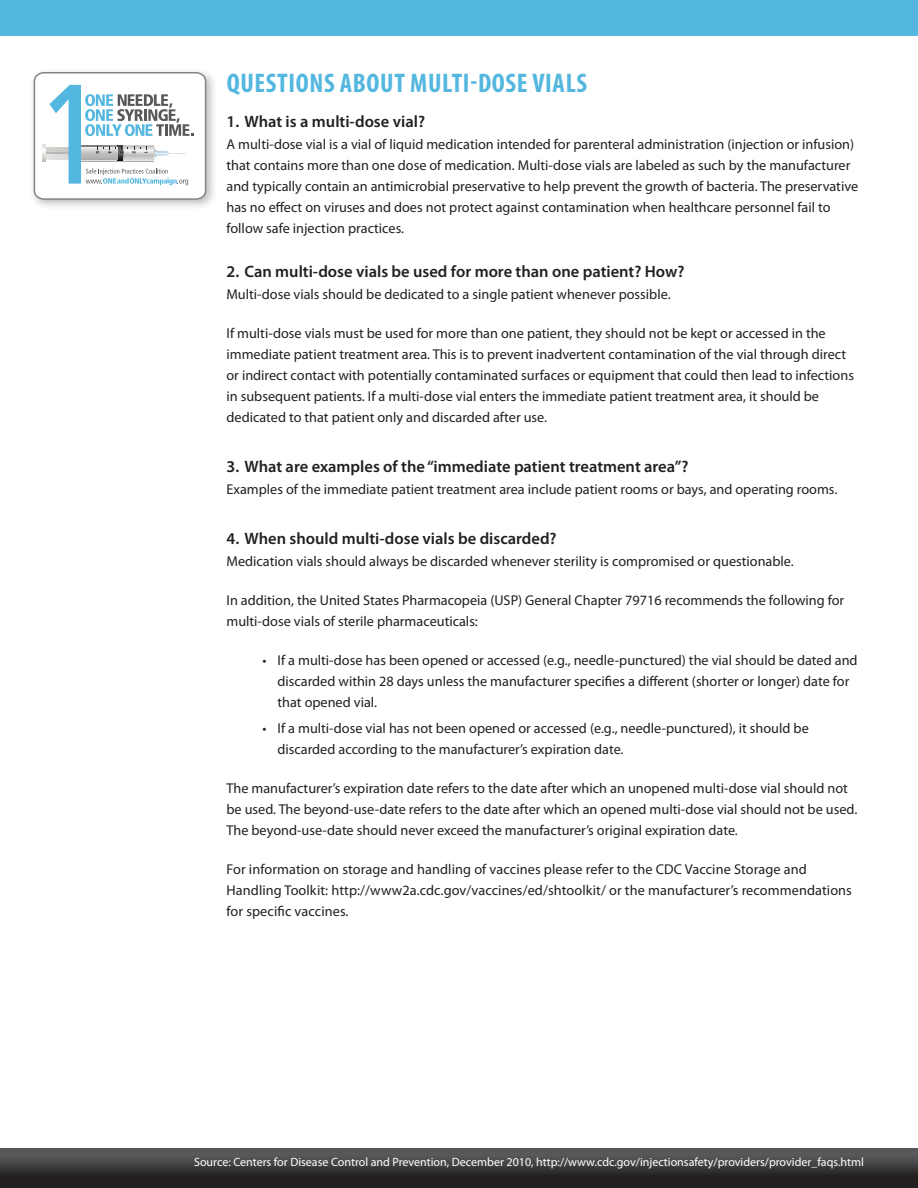
<style>
.page{position:relative;width:918px;height:1188px;background:#fff}
.page>*{position:absolute;margin:0;border:0;box-sizing:border-box;transform-origin:0 0}
.Section_headers{font:700 condensed 27px "Myriad Pro";letter-spacing:.025em;color:#54b7df}
.Questions{font:600 16.5px "Myriad Pro";color:#231f20}
.text{font:14.25px/21px "Myriad Pro";color:#231f20}
.t1{font:12px "Myriad Pro";color:#fff}
</style>
<div class="page">
<div style="left:0;top:1148px;width:918px;height:40px;background:linear-gradient(to bottom,#5e6162,#191415)"></div>
<svg style="left:908px;top:1148px;width:10px;height:40px"></svg>
<div style="left:0;top:0;width:918px;height:36px;background:#54b7df"></div>
<div style="left:29px;top:67px;width:188px;height:144px;background:#231f20;opacity:.3"></div>
<svg style="left:34px;top:72px;width:172px;height:128px"></svg>
<h1 class="Section_headers" style="left:227px;top:66px;width:362px">QUESTIONS ABOUT MULTI-DOSE VIALS</h1>
<h2 class="Questions" style="left:226px;top:111px;width:200px">1. What is a multi-dose vial?</h2>
<p class="text" style="left:226px;top:134px;width:633px">A multi-dose vial is a vial of liquid medication intended for parenteral administration (injection or infusion) that contains more than one dose of medication. Multi-dose vials are labeled as such by the manufacturer and typically contain an antimicrobial preservative to help prevent the growth of bacteria. The preservative has no effect on viruses and does not protect against contamination when healthcare personnel fail to follow safe injection practices.</p>
<h2 class="Questions" style="left:226px;top:261px;width:460px">2. Can multi-dose vials be used for more than one patient? How?</h2>
<p class="text" style="left:226px;top:284px;width:446px">Multi-dose vials should be dedicated to a single patient whenever possible.</p>
<p class="text" style="left:226px;top:323px;width:629px">If multi-dose vials must be used for more than one patient, they should not be kept or accessed in the immediate patient treatment area. This is to prevent inadvertent contamination of the vial through direct or indirect contact with potentially contaminated surfaces or equipment that could then lead to infections in subsequent patients. If a multi-dose vial enters the immediate patient treatment area, it should be dedicated to that patient only and discarded after use.</p>
<h2 class="Questions" style="left:226px;top:456px;width:464px">3. What are examples of the “immediate patient treatment area”?</h2>
<p class="text" style="left:226px;top:479px;width:612px">Examples of the immediate patient treatment area include patient rooms or bays, and operating rooms.</p>
<h2 class="Questions" style="left:226px;top:528px;width:332px">4. When should multi-dose vials be discarded?</h2>
<p class="text" style="left:226px;top:551px;width:569px">Medication vials should always be discarded whenever sterility is compromised or questionable.</p>
<p class="text" style="left:226px;top:590px;width:619px">In addition, the United States Pharmacopeia (USP) General Chapter 79716 recommends the following for multi-dose vials of sterile pharmaceuticals:</p>
<p class="text" style="left:278px;top:650px;width:582px;text-indent:-15px">• If a multi-dose has been opened or accessed (e.g., needle-punctured) the vial should be dated and discarded within 28 days unless the manufacturer specifies a different (shorter or longer) date for that opened vial.</p>
<p class="text" style="left:278px;top:717px;width:533px;text-indent:-15px">• If a multi-dose vial has not been opened or accessed (e.g., needle-punctured), it should be discarded according to the manufacturer’s expiration date.</p>
<p class="text" style="left:226px;top:777px;width:632px">The manufacturer’s expiration date refers to the date after which an unopened multi-dose vial should not be used. The beyond-use-date refers to the date after which an opened multi-dose vial should not be used.<br>The beyond-use-date should never exceed the manufacturer’s original expiration date.</p>
<p class="text" style="left:226px;top:858px;width:627px">For information on storage and handling of vaccines please refer to the CDC Vaccine Storage and<br>Handling Toolkit: http://www2a.cdc.gov/vaccines/ed/shtoolkit/ or the manufacturer’s recommendations for specific vaccines.</p>
<p class="t1" style="left:194px;top:1154px;width:671px">Source: Centers for Disease Control and Prevention, December 2010, http://www.cdc.gov/injectionsafety/providers/provider_faqs.html</p>
</div>
